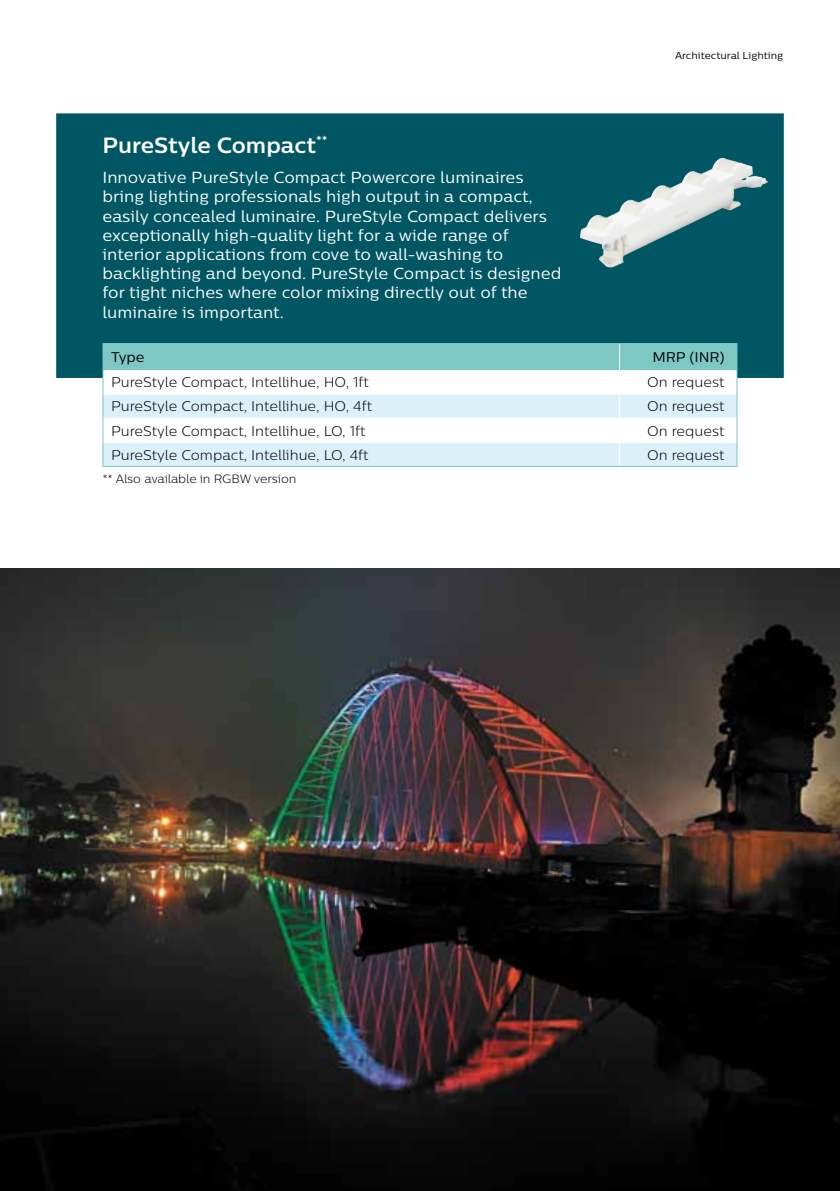
<style>
.page{position:relative;width:840px;height:1191px;background:#fff}
.page>*{position:absolute;margin:0;border:0;box-sizing:border-box;transform-origin:0 0}
.t1{font:700 22px "Centrale Sans Pro";color:#fff}
.t2{font:16px/19.2px "Centrale Sans Pro";color:#fff}
.t3{font:300 14px "Centrale Sans Pro";color:#000}
.t4{font:14px "Centrale Sans Pro";color:#000}
.t5{font:300 12px "Centrale Sans Pro";letter-spacing:-.01em;color:#000}
.t6{font:10px "Centrale Sans Pro";color:#000}
</style>
<div class="page">
<div style="left:56px;top:113px;width:727px;height:265px;background:#005763;border:1px solid #005763"></div>
<svg style="left:102px;top:343px;width:635px;height:123px"></svg>
<hr style="left:102px;top:466px;width:517px;height:1px;background:#7dc7c5">
<hr style="left:619px;top:466px;width:118px;height:1px;background:#7dc7c5">
<img style="left:580px;top:159px;width:187px;height:108px">
<img style="left:0;top:569px;width:839px;height:622px">
<p class="t6" style="left:674px;top:49px;width:109px">Architectural Lighting</p>
<h1 class="t1" style="left:102px;top:131px;width:226px">PureStyle Compact<sup>**</sup></h1>
<p class="t2" style="left:102px;top:168px;width:460px">Innovative PureStyle Compact Powercore luminaires bring lighting professionals high output in a compact, easily concealed luminaire. PureStyle Compact delivers exceptionally high-quality light for a wide range of interior applications from cove to wall-washing to backlighting and beyond. PureStyle Compact is designed for tight niches where color mixing directly out of the luminaire is important.</p>
<p class="t4" style="left:111px;top:348px;width:35px">Type</p>
<p class="t4" style="left:652px;top:348px;width:74px">MRP (INR)</p>
<p class="t3" style="left:111px;top:374px;width:259px">PureStyle Compact, Intellihue, HO, 1ft</p>
<p class="t3" style="left:646px;top:374px;width:79px">On request</p>
<p class="t3" style="left:111px;top:398px;width:262px">PureStyle Compact, Intellihue, HO, 4ft</p>
<p class="t3" style="left:646px;top:398px;width:79px">On request</p>
<p class="t3" style="left:111px;top:422px;width:256px">PureStyle Compact, Intellihue, LO, 1ft</p>
<p class="t3" style="left:646px;top:422px;width:79px">On request</p>
<p class="t3" style="left:111px;top:446px;width:259px">PureStyle Compact, Intellihue, LO, 4ft</p>
<p class="t3" style="left:646px;top:446px;width:79px">On request</p>
<p class="t5" style="left:102px;top:471px;width:195px">** Also available in RGBW version</p>
</div>
